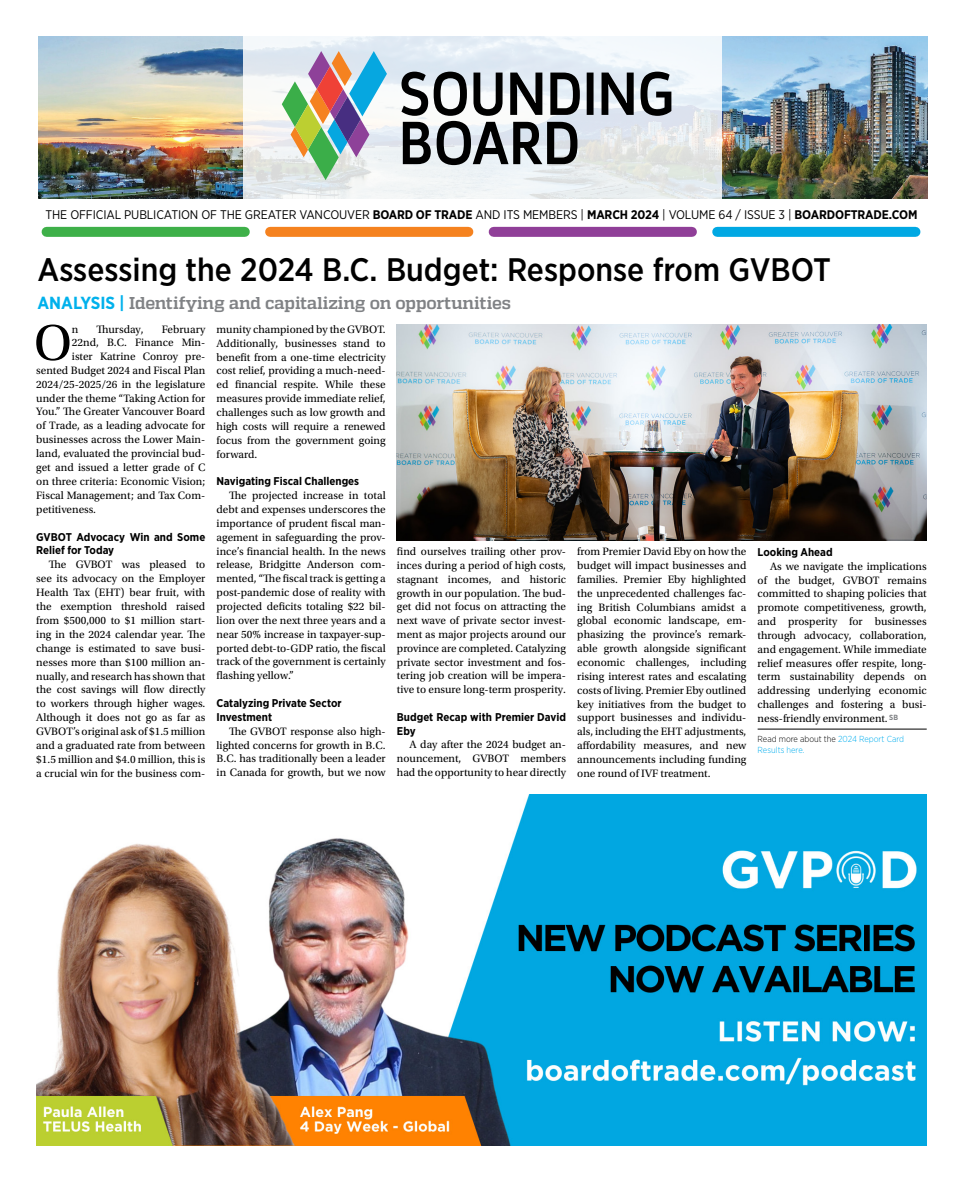
<style>
.page{position:relative;width:963px;height:1182px;background:#fff}
.page>*{position:absolute;margin:0;border:0;box-sizing:border-box;transform-origin:0 0}
.t1{font:52.62px "Utopia Std";color:#000}
.t2{font:500 32.5px "Gotham Narrow";color:#000}
.t3{font:700 17.12px "Quadon";letter-spacing:-.01em;color:#808285}
.t4{font:12.5px "Gotham Narrow";letter-spacing:-.01em;color:#000}
.t5{font:11.25px/13.9px "Utopia Std";color:#000;text-align:justify}
.t6{font:700 11.25px/13.9px "Gotham Narrow";color:#000}
.t7{font:300 8.75px/10.5px "Gotham Narrow";color:#00aeef}
.t8{font:700 7.5px "Gotham Narrow";color:#808285}
.s1{font-weight:700}
.s2{font-family:"Gotham Narrow";font-size:17.5px;color:#01b1ec}
.s3{color:#000}
</style>
<div class="page">
<img style="left:39px;top:37px;width:889px;height:162px">
<svg style="left:242px;top:36px;width:479px;height:163px"></svg>
<svg style="left:282px;top:51px;width:105px;height:129px"></svg>
<svg style="left:401px;top:72px;width:270px;height:93px"></svg>
<img style="left:397px;top:324px;width:529px;height:216px">
<div style="left:47px;top:227px;width:198px;height:10px;background:#3eb049"></div>
<div style="left:493px;top:227px;width:199px;height:10px;background:#903f98"></div>
<div style="left:717px;top:227px;width:198px;height:10px;background:#00a8e3"></div>
<div style="left:270px;top:227px;width:198px;height:10px;background:#f5821f"></div>
<hr style="left:757px;top:728px;width:169px;height:1px;background:#000">
<img style="left:36px;top:794px;width:890px;height:351px">
<p class="t4" style="left:46px;top:207px;width:873px">THE OFFICIAL PUBLICATION OF THE GREATER VANCOUVER <span class="s1">BOARD OF TRADE</span> AND ITS MEMBERS | <span class="s1">MARCH 2024</span> | VOLUME 64 / ISSUE 3 | <span class="s1">BOARDOFTRADE.COM</span></p>
<h2 class="t2" style="left:38px;top:248px;width:795px">Assessing the 2024 B.C. Budget: Response from GVBOT</h2>
<h3 class="t3" style="left:38px;top:293px;width:475px"><span class="s2">ANALYSIS |</span> Identifying and capitalizing on opportunities</h3>
<h1 class="t1" style="left:34px;top:314px;width:40px">O</h1>
<p class="t5" style="left:72px;top:322px;width:8px">n</p>
<p class="t5" style="left:96px;top:322px;width:49px">Thursday,</p>
<p class="t5" style="left:162px;top:322px;width:45px">February</p>
<p class="t5" style="left:72px;top:336px;width:135px">22nd, B.C. Finance Min-</p>
<p class="t5" style="left:72px;top:349px;width:135px">ister Katrine Conroy pre-</p>
<p class="t5" style="left:36px;top:363px;width:171px">sented Budget 2024 and Fiscal Plan</p>
<p class="t5" style="left:36px;top:377px;width:171px">2024/25-2025/26 in the legislature</p>
<p class="t5" style="left:36px;top:391px;width:170px">under the theme “Taking Action for</p>
<p class="t5" style="left:36px;top:405px;width:170px">You.” The Greater Vancouver Board</p>
<p class="t5" style="left:36px;top:419px;width:171px">of Trade, as a leading advocate for</p>
<p class="t5" style="left:36px;top:433px;width:170px">businesses across the Lower Main-</p>
<p class="t5" style="left:36px;top:446px;width:170px">land, evaluated the provincial bud-</p>
<p class="t5" style="left:36px;top:460px;width:171px">get and issued a letter grade of C</p>
<p class="t5" style="left:36px;top:474px;width:171px">on three criteria: Economic Vision;</p>
<p class="t5" style="left:36px;top:488px;width:170px">Fiscal Management; and Tax Com-</p>
<p class="t5" style="left:36px;top:502px;width:61px">petitiveness.</p>
<p class="t6" style="left:36px;top:529px;width:171px">GVBOT Advocacy Win and Some<br>Relief for Today</p>
<p class="t5" style="left:36px;top:558px;width:171px;text-indent:12px">The GVBOT was pleased to see its advocacy on the Employer Health Tax (EHT) bear fruit, with the exemption threshold raised from $500,000 to $1 million start&shy;ing in the 2024 calendar year. The change is estimated to save busi&shy;nesses more than $100 million an&shy;nually, and research has shown that the cost savings will flow directly to workers through higher wages.<br>Although it does not go as far as GVBOT’s original ask of $1.5 million and a graduated rate from between $1.5 million and $4.0 million, this is a crucial win for the business com-</p>
<p class="t5" style="left:216px;top:322px;width:171px">munity championed by the GVBOT.<br>Additionally, businesses stand to benefit from a one-time electricity cost relief, providing a much-need&shy;ed financial respite. While these measures provide immediate relief, challenges such as low growth and high costs will require a renewed focus from the government going forward.</p>
<p class="t6" style="left:216px;top:474px;width:144px">Navigating Fiscal Challenges</p>
<p class="t5" style="left:216px;top:488px;width:171px;text-indent:12px">The projected increase in total debt and expenses underscores the importance of prudent fiscal man&shy;agement in safeguarding the prov&shy;ince’s financial health. In the news release, Bridgitte Anderson com&shy;mented, “The fiscal track is getting a post-pandemic dose of reality with projected deficits totaling $22 bil&shy;lion over the next three years and a near 50% increase in taxpayer-sup&shy;ported debt-to-GDP ratio, the fiscal track of the government is certainly flashing yellow.”</p>
<p class="t6" style="left:216px;top:696px;width:126px">Catalyzing Private Sector<br>Investment</p>
<p class="t5" style="left:216px;top:724px;width:171px;text-indent:12px">The GVBOT response also high&shy;lighted concerns for growth in B.C.<br>B.C. has traditionally been a leader in Canada for growth, but we now</p>
<p class="t5" style="left:397px;top:544px;width:171px">find ourselves trailing other prov&shy;inces during a period of high costs, stagnant incomes, and historic growth in our population. The bud&shy;get did not focus on attracting the next wave of private sector invest&shy;ment as major projects around our province are completed. Catalyzing private sector investment and fos&shy;tering job creation will be impera&shy;tive to ensure long-term prosperity.</p>
<p class="t6" style="left:397px;top:709px;width:170px">Budget Recap with Premier David<br>Eby</p>
<p class="t5" style="left:397px;top:738px;width:170px;text-indent:12px">A day after the 2024 budget an&shy;nouncement, GVBOT members had the opportunity to hear directly</p>
<p class="t5" style="left:577px;top:544px;width:171px">from Premier David Eby on how the budget will impact businesses and families. Premier Eby highlighted the unprecedented challenges fac&shy;ing British Columbians amidst a global economic landscape, em&shy;phasizing the province’s remark&shy;able growth alongside significant economic challenges, including rising interest rates and escalating costs of living. Premier Eby outlined key initiatives from the budget to support businesses and individu&shy;als, including the EHT adjustments, affordability measures, and new announcements including funding one round of IVF treatment.</p>
<p class="t6" style="left:757px;top:545px;width:77px">Looking Ahead</p>
<p class="t5" style="left:757px;top:559px;width:171px;text-indent:12px">As we navigate the implications of the budget, GVBOT remains committed to shaping policies that promote competitiveness, growth, and prosperity for businesses through advocacy, collaboration, and engagement. While immediate relief measures offer respite, long&shy;term sustainability depends on addressing underlying economic challenges and fostering a busi&shy;ness-friendly environment.</p>
<p class="t8" style="left:889px;top:713px;width:10px">SB</p>
<p class="t7" style="left:757px;top:733px;width:148px"><span class="s3">Read more about the</span> 2024 Report Card<br>Results here.</p>
</div>
